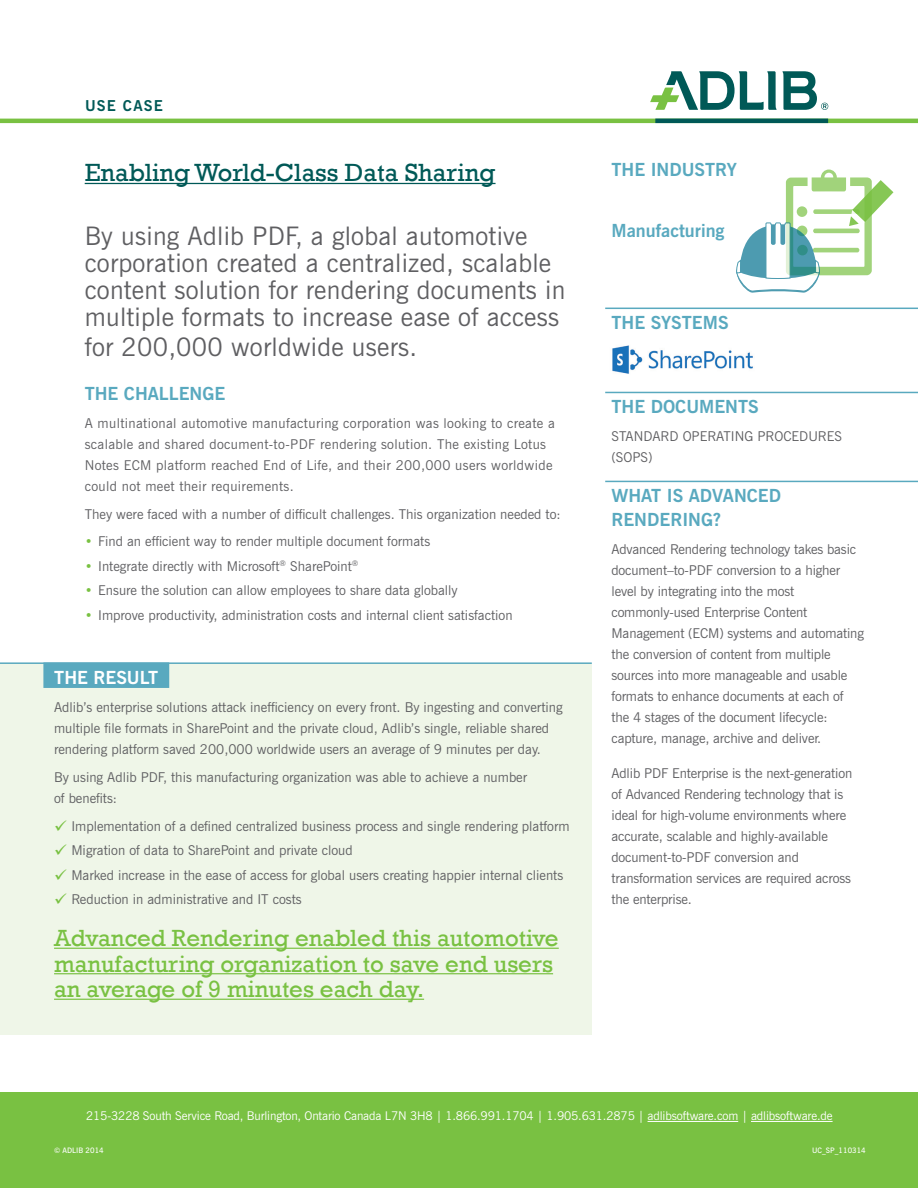
<style>
.page{position:relative;width:918px;height:1188px;background:#fff}
.page>*{position:absolute;margin:0;border:0;box-sizing:border-box;transform-origin:0 0}
.UC_Heading_AR{font:25.5px/27px "News Gothic BT";letter-spacing:.01em;color:#5f5f62}
.UC_Heading_AR-2{font:25.5px "Rockwell";color:#005957}
.Head_Small_GREEN_AR{font:24px/25.5px "Rockwell";color:#79c142}
.Subhead_BLUE_Rule_R{font:700 18px/24px "News Gothic BT";color:#59a9bf}
.Subhead_BLUE_AR{font:700 18px "News Gothic BT";color:#59a9bf}
.Subhead_BLUE_Rule_L{font:700 18px "News Gothic BT";color:#fff}
.t1{font:700 15px "News Gothic BT";letter-spacing:.08em;color:#005957}
.Body_Text_small_spac{font:13.5px/21px "News Gothic BT";color:#5f5f62}
.Body_Text_Checkmark{font:13.5px "News Gothic BT";color:#5f5f62}
.Body_Text_small_spac-2{font:13.5px/21px "News Gothic BT";letter-spacing:.025em;color:#5f5f62}
.Body_Text_Bullets_In{font:13.5px "News Gothic BT";color:#5f5f62}
.Body_Text_AR{font:13.5px/21px "News Gothic BT";color:#5f5f62}
.Adlib_Address{font:12px "News Gothic BT";letter-spacing:-.01em;color:#fff}
.t2{font:600 7.5px "News Gothic BT";color:#fff}
.s1{font-weight:700;color:#79c142}
.s2{color:#79c142}
</style>
<div class="page">
<div style="left:0;top:663px;width:592px;height:372px;background:#eff6e8"></div>
<div style="left:0;top:1093px;width:918px;height:95px;background:#79c142"></div>
<svg style="left:650px;top:71px;width:127px;height:39px"></svg>
<svg style="left:783px;top:71px;width:45px;height:39px"></svg>
<hr style="left:0;top:119px;width:918px;height:4px;background:#79c142">
<hr style="left:655px;top:119px;width:173px;height:4px;background:#005957">
<hr style="left:85px;top:183px;width:411px;height:1px;background:#005957">
<hr style="left:0;top:1092px;width:918px;height:1px;background:#79c142">
<hr style="left:605px;top:308px;width:313px;height:1px;background:#59a9bf">
<hr style="left:605px;top:392px;width:313px;height:1px;background:#59a9bf">
<hr style="left:605px;top:481px;width:313px;height:1px;background:#59a9bf">
<hr style="left:0;top:662px;width:592px;height:2px;background:#59a9bf">
<div style="left:43px;top:662px;width:126px;height:26px;background:#59a9bf"></div>
<hr style="left:54px;top:948px;width:505px;height:1px;background:#79c142">
<hr style="left:54px;top:973px;width:499px;height:1px;background:#79c142">
<hr style="left:54px;top:999px;width:370px;height:1px;background:#79c142">
<hr style="left:648px;top:1121px;width:90px;height:1px;background:#fff">
<hr style="left:751px;top:1121px;width:82px;height:1px;background:#fff">
<img style="left:612px;top:345px;width:141px;height:29px">
<svg style="left:736px;top:170px;width:157px;height:123px"></svg>
<p class="t1" style="left:85px;top:96px;width:79px">USE CASE</p>
<p class="UC_Heading_AR-2" style="left:85px;top:158px;width:412px">Enabling World-Class Data Sharing</p>
<p class="UC_Heading_AR" style="left:85px;top:222px;width:482px">By using Adlib PDF, a global automotive corporation created a centralized, scalable content solution for rendering documents in multiple formats to increase ease of access</p>
<p class="UC_Heading_AR" style="left:85px;top:333px;width:334px">for 200,000 worldwide users.</p>
<p class="Subhead_BLUE_AR" style="left:85px;top:383px;width:142px">THE CHALLENGE</p>
<p class="Body_Text_small_spac-2" style="left:85px;top:413px;width:472px">A multinational automotive manufacturing corporation was looking to create a scalable and shared document-to-PDF rendering solution. The existing Lotus Notes ECM platform reached End of Life, and their 200,000 users worldwide could not meet their requirements.</p>
<p class="Body_Text_small_spac" style="left:85px;top:503px;width:477px">They were faced with a number of difficult challenges. This organization needed to:</p>
<p class="Body_Text_Bullets_In" style="left:85px;top:533px;width:347px"><span class="s1">•</span> Find an efficient way to render multiple document formats</p>
<p class="Body_Text_Bullets_In" style="left:85px;top:558px;width:275px"><span class="s1">•</span> Integrate directly with Microsoft<sup>®</sup> SharePoint<sup>®</sup></p>
<p class="Body_Text_Bullets_In" style="left:85px;top:582px;width:375px"><span class="s1">•</span> Ensure the solution can allow employees to share data globally</p>
<p class="Body_Text_Bullets_In" style="left:85px;top:607px;width:429px"><span class="s1">•</span> Improve productivity, administration costs and internal client satisfaction</p>
<p class="Subhead_BLUE_Rule_L" style="left:54px;top:667px;width:106px">THE RESULT</p>
<p class="Body_Text_small_spac" style="left:54px;top:697px;width:510px">Adlib’s enterprise solutions attack inefficiency on every front. By ingesting and converting multiple file formats in SharePoint and the private cloud, Adlib’s single, reliable shared rendering platform saved 200,000 worldwide users an average of 9 minutes per day.</p>
<p class="Body_Text_small_spac" style="left:54px;top:767px;width:475px">By using Adlib PDF, this manufacturing organization was able to achieve a number of benefits:</p>
<p class="Body_Text_Checkmark" style="left:54px;top:818px;width:517px"><span class="s2">✓</span> Implementation of a defined centralized business process and single rendering platform</p>
<p class="Body_Text_Checkmark" style="left:54px;top:842px;width:300px"><span class="s2">✓</span> Migration of data to SharePoint and private cloud</p>
<p class="Body_Text_Checkmark" style="left:54px;top:867px;width:511px"><span class="s2">✓</span> Marked increase in the ease of access for global users creating happier internal clients</p>
<p class="Body_Text_Checkmark" style="left:54px;top:891px;width:249px"><span class="s2">✓</span> Reduction in administrative and IT costs</p>
<p class="Head_Small_GREEN_AR" style="left:54px;top:926px;width:506px">Advanced Rendering enabled this automotive manufacturing organization to save end users an average of 9 minutes each day.</p>
<p class="Subhead_BLUE_AR" style="left:611px;top:158px;width:127px">THE INDUSTRY</p>
<p class="Subhead_BLUE_AR" style="left:611px;top:220px;width:115px">Manufacturing</p>
<p class="Subhead_BLUE_Rule_R" style="left:611px;top:311px;width:119px">THE SYSTEMS</p>
<p class="Subhead_BLUE_Rule_R" style="left:611px;top:395px;width:149px">THE DOCUMENTS</p>
<p class="Body_Text_AR" style="left:611px;top:426px;width:232px">STANDARD OPERATING PROCEDURES (SOPS)</p>
<p class="Subhead_BLUE_Rule_R" style="left:611px;top:484px;width:171px">WHAT IS ADVANCED<br>RENDERING?</p>
<p class="Body_Text_small_spac" style="left:611px;top:539px;width:254px">Advanced Rendering technology takes basic document–to-PDF conversion to a higher level by integrating into the most commonly-used Enterprise Content Management (ECM) systems and automating the conversion of content from multiple sources into more manageable and usable formats to enhance documents at each of the 4 stages of the document lifecycle: capture, manage, archive and deliver.</p>
<p class="Body_Text_small_spac" style="left:611px;top:762px;width:242px">Adlib PDF Enterprise is the next-generation of Advanced Rendering technology that is ideal for high-volume environments where accurate, scalable and highly-available document-to-PDF conversion and transformation services are required across the enterprise.</p>
<p class="Adlib_Address" style="left:86px;top:1109px;width:748px">215-3228 South Service Road, Burlington, Ontario Canada L7N 3H8 | 1.866.991.1704 | 1.905.631.2875 | adlibsoftware.com | adlibsoftware.de</p>
<p class="t2" style="left:54px;top:1146px;width:51px">© ADLIB 2014</p>
<p class="t2" style="left:812px;top:1146px;width:55px">UC_SP_110314</p>
</div>
